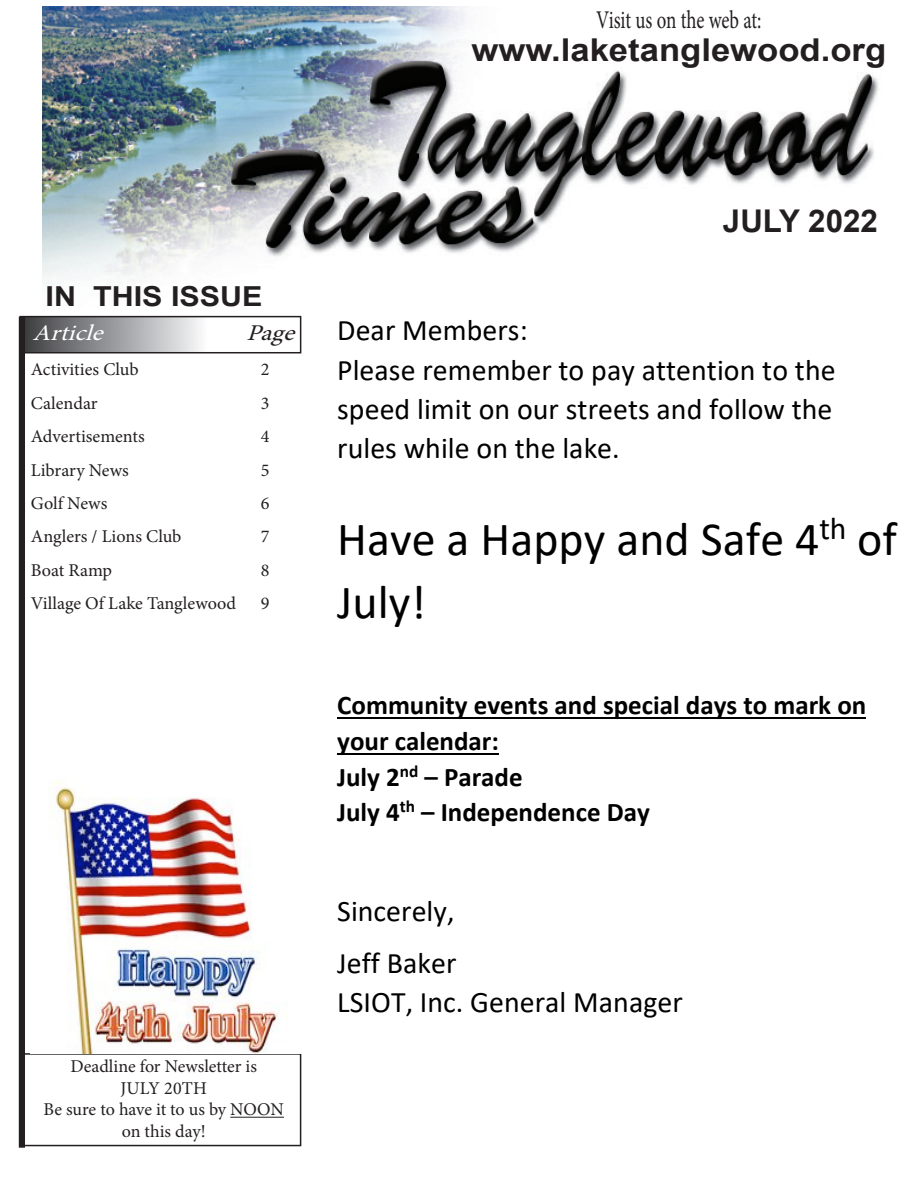
<style>
.page{position:relative;width:918px;height:1188px;background:#fff}
.page>*{position:absolute;margin:0;border:0;box-sizing:border-box;transform-origin:0 0}
.t1{font:47.85px/63px "Calibri";color:#000}
.t2{font:700 31.5px "Arial";color:#231f20;scale:1.1 1}
.t3{font:700 31.35px "Arial";color:#231f20}
.t4{font:29.85px/39.5px "Calibri";color:#000}
.t5{font:700 27.6px "Arial";color:#231f20;scale:1.11 1}
.t6{font:700 27px/35.7px "Calibri";color:#000}
.t7{font:25.5px "Minion Pro";letter-spacing:-.005em;color:#231f20;scale:.74 1}
.t8{font:italic 22.5px "Minion Pro";color:#fff;scale:1.13 1}
.t9{font:italic 22.5px "Minion Pro";color:#231f20;scale:1.13 1}
.t10{font:18px/21.6px "Minion Pro";color:#231f20;text-align:center}
</style>
<div class="page">
<img style="left:43px;top:6px;width:836px;height:274px">
<svg style="left:25px;top:319px;width:175px;height:31px;background:#98999c"></svg>
<div style="left:19px;top:316px;width:282px;height:37px;border:2px solid #231f20"></div>
<div style="left:20px;top:1053px;width:281px;height:93px;border:2px solid #231f20"></div>
<hr style="left:230px;top:1117px;width:54px;height:1px;background:#231f20">
<div style="left:19px;top:317px;width:6px;height:831px;border:2px solid #231f20"></div>
<hr style="left:337px;top:717px;width:529px;height:2px;background:#000">
<hr style="left:337px;top:753px;width:162px;height:2px;background:#000">
<img style="left:55px;top:781px;width:224px;height:272px">
<p class="t7" style="left:596px;top:2px;width:225px">Visit us on the web at:</p>
<p class="t2" style="left:472px;top:29px;width:378px">www.laketanglewood.org</p>
<p class="t5" style="left:46px;top:278px;width:197px">IN THIS ISSUE</p>
<p class="t8" style="left:33px;top:317px;width:71px">Article</p>
<p class="t9" style="left:247px;top:317px;width:52px">Page</p>
<p class="t10" style="left:31px;top:359px;width:109px">Activities Club</p>
<p class="t10" style="left:261px;top:359px;width:10px">2</p>
<p class="t10" style="left:31px;top:392px;width:68px">Calendar</p>
<p class="t10" style="left:261px;top:392px;width:10px">3</p>
<p class="t10" style="left:31px;top:426px;width:115px">Advertisements</p>
<p class="t10" style="left:261px;top:426px;width:10px">4</p>
<p class="t10" style="left:31px;top:459px;width:100px">Library News</p>
<p class="t10" style="left:261px;top:459px;width:10px">5</p>
<p class="t10" style="left:31px;top:493px;width:78px">Golf News</p>
<p class="t10" style="left:261px;top:493px;width:10px">6</p>
<p class="t10" style="left:31px;top:526px;width:152px">Anglers / Lions Club</p>
<p class="t10" style="left:261px;top:526px;width:10px">7</p>
<p class="t10" style="left:31px;top:560px;width:83px">Boat Ramp</p>
<p class="t10" style="left:261px;top:560px;width:10px">8</p>
<p class="t10" style="left:31px;top:593px;width:207px">Village Of Lake Tanglewood</p>
<p class="t10" style="left:261px;top:593px;width:10px">9</p>
<p class="t10" style="left:70px;top:1056px;width:188px">Deadline for Newsletter is<br>JULY 20TH</p>
<p class="t10" style="left:43px;top:1099px;width:242px">Be sure to have it to us by NOON on this day!</p>
<p class="t3" style="left:723px;top:200px;width:157px">JULY 2022</p>
<p class="t4" style="left:337px;top:310px;width:500px">Dear Members:<br>Please remember to pay attention to the speed limit on our streets and follow the rules while on the lake.</p>
<p class="t1" style="left:337px;top:506px;width:561px">Have a Happy and Safe 4<sup>th</sup> of<br>July!</p>
<p class="t6" style="left:337px;top:687px;width:531px">Community events and special days to mark on your calendar:<br>July 2<sup>nd</sup> – Parade<br>July 4<sup>th</sup> – Independence Day</p>
<p class="t4" style="left:337px;top:885px;width:121px;line-height:51.4px">Sincerely,<br>Jeff Baker</p>
<p class="t4" style="left:337px;top:982px;width:347px">LSIOT, Inc. General Manager</p>
</div>
